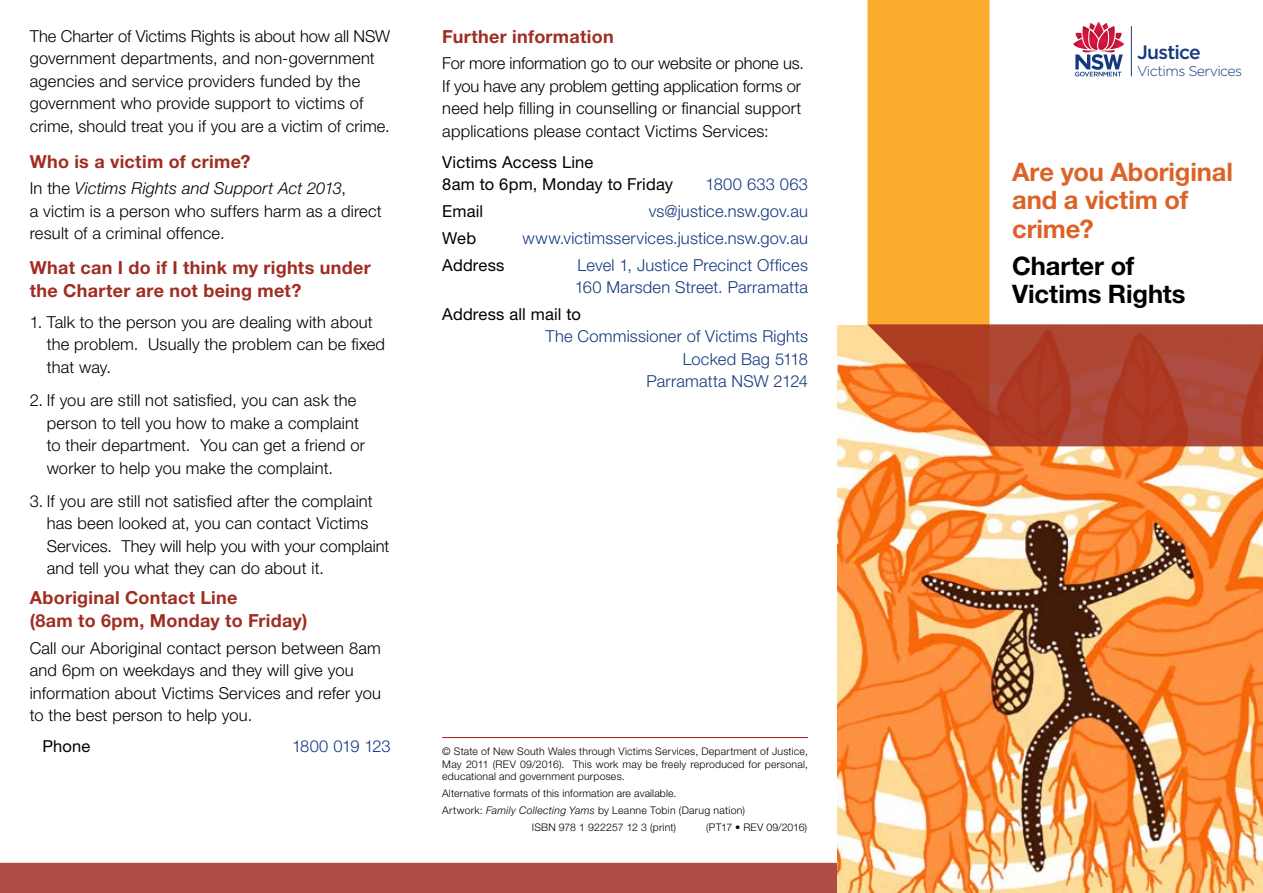
<style>
.page{position:relative;width:1263px;height:893px;background:#fff}
.page>*{position:absolute;margin:0;border:0;box-sizing:border-box;transform-origin:0 0}
.Head__cover_1{font:700 25.5px/28.5px "Helvetica Neue LT Std";letter-spacing:-.005em;color:#dc6328}
.Head__cover_2{font:700 25.5px/28.5px "Helvetica Neue LT Std";letter-spacing:-.005em;color:#000}
.t1{font:500 19.35px "Gotham";letter-spacing:-.04em;color:#15397f}
.Head_1{font:700 18px/23.2px "Helvetica Neue LT Std";letter-spacing:.015em;color:#a02d22}
.Text_body{font:300 16.5px/22.5px "Helvetica Neue LT Std";letter-spacing:.01em;color:#000}
.Text_No{font:300 16.5px/22.5px "Helvetica Neue LT Std";letter-spacing:.01em;color:#000}
.Text_body-2{font:300 16.5px "Helvetica Neue LT Std";letter-spacing:.01em;color:#15397f}
.Text_body-3{font:16.5px/22.5px "Helvetica Neue LT Std";letter-spacing:.01em;color:#000}
.Text_body-4{font:300 16.5px "Helvetica Neue LT Std";letter-spacing:-.025em;color:#15397f}
.t2{font:300 14.1px "Gotham";letter-spacing:-.04em;color:#15397f}
.Disclaimer_1st_para{font:300 10.5px/12.6px "Helvetica Neue LT Std";letter-spacing:.02em;color:#000;text-align:justify}
.Disclaimer{font:300 10.5px "Helvetica Neue LT Std";letter-spacing:.01em;color:#000}
.s1{font-style:italic}
</style>
<div class="page">
<div style="left:0;top:863px;width:838px;height:30px;background:#ae4d43"></div>
<hr style="left:442px;top:737px;width:366px;height:1px;background:#a02d22">
<img style="left:838px;top:326px;width:425px;height:567px">
<hr style="left:1131px;top:26px;width:1px;height:50px;background:#15397f">
<svg style="left:1073px;top:22px;width:51px;height:54px"></svg>
<div style="left:867px;top:0;width:122px;height:324px;background:#fbac2c"></div>
<svg style="left:867px;top:324px;width:396px;height:122px;background:#ba5337"></svg>
<h1 class="Text_body" style="left:30px;top:24px;width:362px">The Charter of Victims Rights is about how all NSW government departments, and non-government agencies and service providers funded by the government who provide support to victims of crime, should treat you if you are a victim of crime.</h1>
<h1 class="Head_1" style="left:30px;top:149px;width:222px">Who is a victim of crime?</h1>
<h1 class="Text_body" style="left:30px;top:177px;width:354px">In the <span class="s1">Victims Rights and Support Act 2013</span>,<br>a victim is a person who suffers harm as a direct result of a criminal offence.</h1>
<h1 class="Head_1" style="left:30px;top:255px;width:342px">What can I do if I think my rights under the Charter are not being met?</h1>
<p class="Text_No" style="left:47px;top:310px;width:340px;text-indent:-17px">1. Talk to the person you are dealing with about the problem. Usually the problem can be fixed that way.</p>
<p class="Text_No" style="left:47px;top:389px;width:320px;text-indent:-17px">2. If you are still not satisfied, you can ask the person to tell you how to make a complaint to their department. You can get a friend or worker to help you make the complaint.</p>
<p class="Text_No" style="left:47px;top:489px;width:344px;text-indent:-17px">3. If you are still not satisfied after the complaint has been looked at, you can contact Victims Services. They will help you with your complaint and tell you what they can do about it.</p>
<h1 class="Head_1" style="left:30px;top:586px;width:209px">Aboriginal Contact Line</h1>
<h1 class="Head_1" style="left:30px;top:608px;width:279px">(8am to 6pm, Monday to Friday)</h1>
<h1 class="Text_body" style="left:30px;top:636px;width:353px">Call our Aboriginal contact person between 8am and 6pm on weekdays and they will give you information about Victims Services and refer you to the best person to help you.</h1>
<h1 class="Text_body-3" style="left:43px;top:735px;width:49px">Phone</h1>
<h1 class="Text_body-4" style="left:292px;top:736px;width:100px">1800 019 123</h1>
<h1 class="Head_1" style="left:442px;top:24px;width:173px">Further information</h1>
<h1 class="Text_body" style="left:442px;top:52px;width:363px">For more information go to our website or phone us.<br>If you have any problem getting application forms or need help filling in counselling or financial support applications please contact Victims Services:</h1>
<p class="Text_body-3" style="left:442px;top:151px;width:232px">Victims Access Line<br>8am to 6pm, Monday to Friday</p>
<p class="Text_body-2" style="left:706px;top:174px;width:104px">1800 633 063</p>
<p class="Text_body-3" style="left:442px;top:200px;width:42px">Email</p>
<p class="Text_body-2" style="left:649px;top:201px;width:161px">vs@justice.nsw.gov.au</p>
<p class="Text_body-3" style="left:442px;top:227px;width:35px">Web</p>
<p class="Text_body-2" style="left:523px;top:228px;width:287px">www.victimsservices.justice.nsw.gov.au</p>
<p class="Text_body-3" style="left:442px;top:253px;width:64px">Address</p>
<p class="Text_body-2" style="left:578px;top:255px;width:232px">Level 1, Justice Precinct Offices</p>
<p class="Text_body-2" style="left:575px;top:277px;width:235px">160 Marsden Street. Parramatta</p>
<p class="Text_body-3" style="left:442px;top:303px;width:140px">Address all mail to</p>
<p class="Text_body-2" style="left:545px;top:326px;width:264px">The Commissioner of Victims Rights</p>
<p class="Text_body-2" style="left:683px;top:349px;width:127px">Locked Bag 5118</p>
<p class="Text_body-2" style="left:646px;top:371px;width:163px">Parramatta NSW 2124</p>
<p class="Disclaimer_1st_para" style="left:442px;top:745px;width:367px">© State of New South Wales through Victims Services, Department of Justice, May 2011 (REV 09/2016). This work may be freely reproduced for personal, educational and government purposes.</p>
<p class="Disclaimer" style="left:442px;top:787px;width:236px">Alternative formats of this information are available.</p>
<p class="Disclaimer_1st_para" style="left:442px;top:804px;width:304px">Artwork: <span class="s1">Family Collecting Yams</span> by Leanne Tobin (Darug nation)</p>
<p class="Disclaimer_1st_para" style="left:532px;top:821px;width:146px">ISBN 978 1 922257 12 3 (print)</p>
<p class="Disclaimer_1st_para" style="left:706px;top:821px;width:102px">(PT17 • REV 09/2016)</p>
<p class="t1" style="left:1137px;top:41px;width:65px">Justice</p>
<p class="t2" style="left:1137px;top:63px;width:107px">Victims Services</p>
<h1 class="Head__cover_1" style="left:1012px;top:157px;width:222px">Are you Aboriginal and a victim of crime?</h1>
<h1 class="Head__cover_2" style="left:1012px;top:251px;width:175px">Charter of<br>Victims Rights</h1>
</div>
